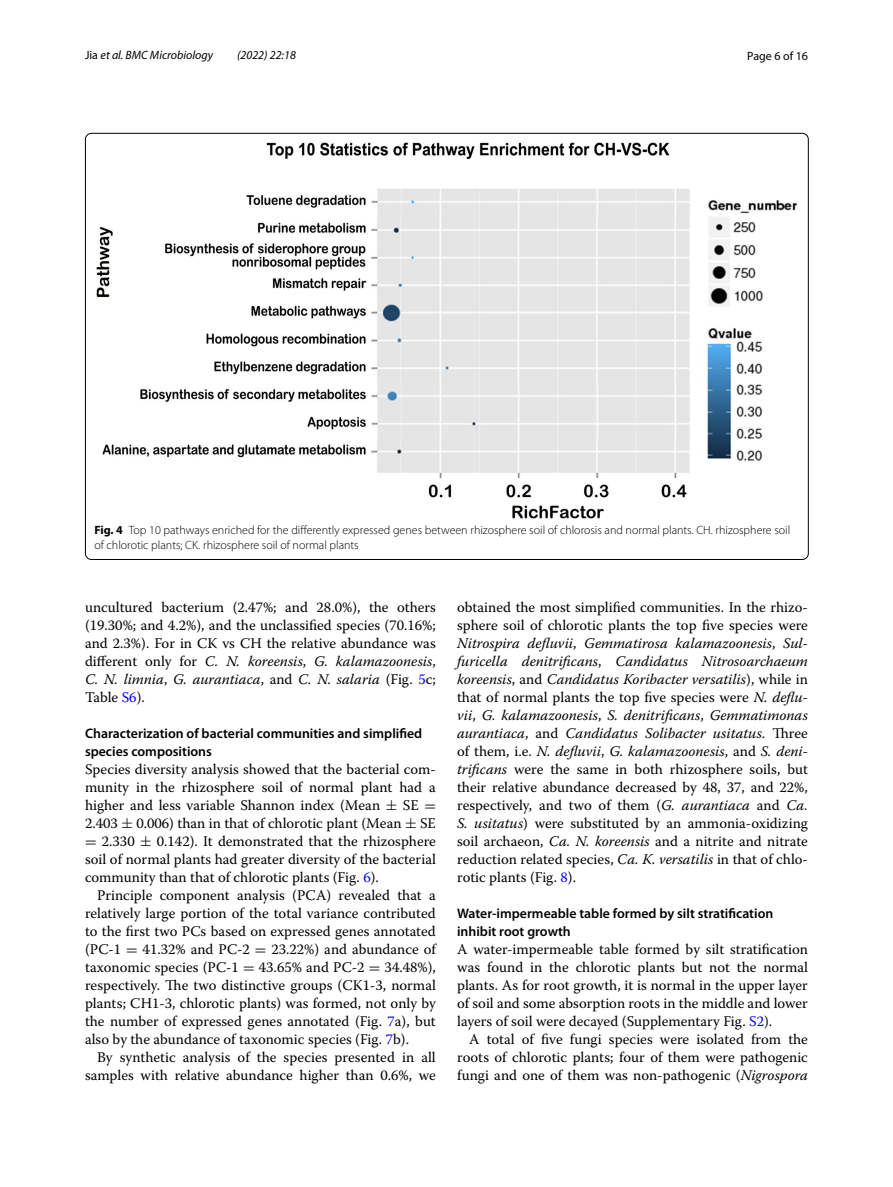
<style>
.page{position:relative;width:893px;height:1187px;background:#fff}
.page>*{position:absolute;margin:0;border:0;box-sizing:border-box;transform-origin:0 0}
.t1{font:14.7px/18px "Warnock Pro";color:#000;text-align:justify}
.t2{font:600 13.8px/18px "Myriad Pro";color:#000}
.t3{font:300 12px/15px "Myriad Pro";color:#000}
.t4{font:italic 12px "Myriad Pro";color:#000}
.t5{font:12px "Myriad Pro";color:#000}
.s1{font-style:normal}
.s2{font-weight:700}
.s3{font-style:italic}
.s4{color:#00f}
.s5{font-family:"MTSY"}
</style>
<div class="page">
<img style="left:97px;top:142px;width:700px;height:377px">
<p class="t4" style="left:85px;top:48px;width:130px"><span class="s1">Jia</span> et al. BMC Microbiology</p>
<p class="t4" style="left:237px;top:48px;width:60px">(2022) 22:18</p>
<p class="t5" style="left:747px;top:48px;width:62px">Page 6 of 16</p>
<p class="t3" style="left:94px;top:522px;width:697px"><span class="s2">Fig. 4</span> Top 10 pathways enriched for the differently expressed genes between rhizosphere soil of chlorosis and normal plants. CH. rhizosphere soil of chlorotic plants; CK. rhizosphere soil of normal plants</p>
<p class="t1" style="left:85px;top:597px;width:352px">uncultured bacterium (2.47%; and 28.0%), the others (19.30%; and 4.2%), and the unclassified species (70.16%; and 2.3%). For in CK vs CH the relative abundance was different only for <span class="s3">C. N. koreensis</span>, <span class="s3">G. kalamazoonesis</span>, <span class="s3">C. N. limnia</span>, <span class="s3">G. aurantiaca</span>, and <span class="s3">C. N. salaria</span> (Fig. <span class="s4">5</span>c; Table <span class="s4">S6</span>).</p>
<p class="t2" style="left:85px;top:724px;width:339px">Characterization of bacterial communities and simplified species compositions</p>
<p class="t1" style="left:85px;top:759px;width:352px">Species diversity analysis showed that the bacterial com&shy;munity in the rhizosphere soil of normal plant had a higher and less variable Shannon index (Mean <span class="s5">±</span> SE <span class="s5">= </span>2.403 <span class="s5">±</span> 0.006) than in that of chlorotic plant (Mean <span class="s5">±</span> SE <span class="s5">=</span> 2.330 <span class="s5">±</span> 0.142). It demonstrated that the rhizosphere soil of normal plants had greater diversity of the bacterial community than that of chlorotic plants (Fig. <span class="s4">6</span>).</p>
<p class="t1" style="left:85px;top:885px;width:352px;text-indent:12px">Principle component analysis (PCA) revealed that a relatively large portion of the total variance contributed to the first two PCs based on expressed genes annotated (PC-1 <span class="s5">=</span> 41.32% and PC-2 <span class="s5">=</span> 23.22%) and abundance of taxonomic species (PC-1 <span class="s5">=</span> 43.65% and PC-2 <span class="s5">=</span> 34.48%), respectively. The two distinctive groups (CK1-3, normal plants; CH1-3, chlorotic plants) was formed, not only by the number of expressed genes annotated (Fig. <span class="s4">7</span>a), but also by the abundance of taxonomic species (Fig. <span class="s4">7</span>b).</p>
<p class="t1" style="left:85px;top:1047px;width:352px;text-align:right">By synthetic analysis of the species presented in all samples with relative abundance higher than 0.6%, we</p>
<p class="t1" style="left:457px;top:597px;width:352px">obtained the most simplified communities. In the rhizo&shy;sphere soil of chlorotic plants the top five species were <span class="s3">Nitrospira defluvii</span>, <span class="s3">Gemmatirosa kalamazoonesis</span>, <span class="s3">Sul&shy;furicella denitrificans</span>, <span class="s3">Candidatus Nitrosoarchaeum koreensis</span>, and <span class="s3">Candidatus Koribacter versatilis</span>), while in that of normal plants the top five species were <span class="s3">N. deflu&shy;vii</span>, <span class="s3">G. kalamazoonesis</span>, <span class="s3">S. denitrificans</span>, <span class="s3">Gemmatimonas aurantiaca</span>, and <span class="s3">Candidatus Solibacter usitatus</span>. Three of them, i.e. <span class="s3">N. defluvii</span>, <span class="s3">G. kalamazoonesis</span>, and <span class="s3">S. deni&shy;trificans</span> were the same in both rhizosphere soils, but their relative abundance decreased by 48, 37, and 22%, respectively, and two of them (<span class="s3">G. aurantiaca</span> and <span class="s3">Ca.<br>S. usitatus</span>) were substituted by an ammonia-oxidizing soil archaeon, <span class="s3">Ca. N. koreensis</span> and a nitrite and nitrate reduction related species, <span class="s3">Ca. K. versatilis</span> in that of chlo&shy;rotic plants (Fig. <span class="s4">8</span>).</p>
<p class="t2" style="left:457px;top:904px;width:318px">Water‑impermeable table formed by silt stratification inhibit root growth</p>
<p class="t1" style="left:457px;top:939px;width:352px">A water-impermeable table formed by silt stratification was found in the chlorotic plants but not the normal plants. As for root growth, it is normal in the upper layer of soil and some absorption roots in the middle and lower layers of soil were decayed (Supplementary Fig. <span class="s4">S2</span>).</p>
<p class="t1" style="left:457px;top:1029px;width:352px;text-indent:12px">A total of five fungi species were isolated from the roots of chlorotic plants; four of them were pathogenic fungi and one of them was non-pathogenic (<span class="s3">Nigrospora</span></p>
</div>
